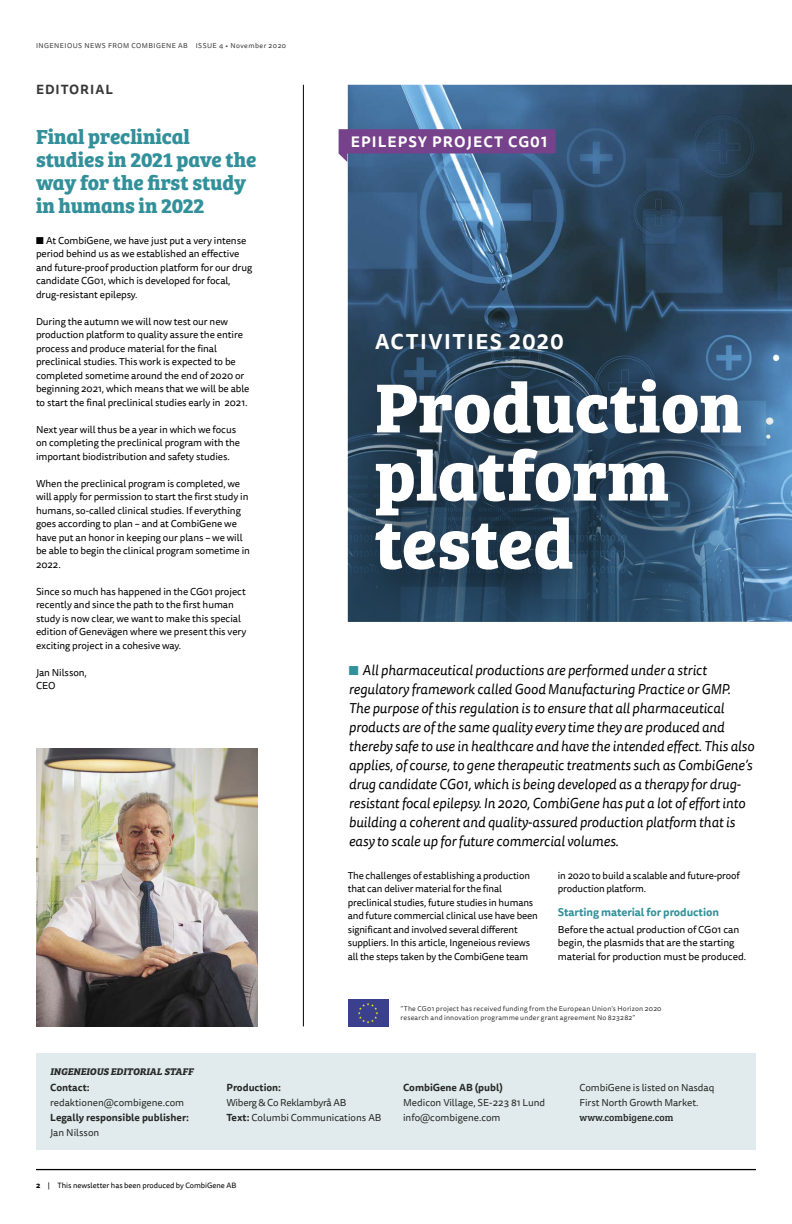
<style>
.page{position:relative;width:792px;height:1224px;background:#fff}
.page>*{position:absolute;margin:0;border:0;box-sizing:border-box;transform-origin:0 0}
.t1{font:700 71.8px/68.1px "Bree Serif";color:#fff}
.t2{font:700 21px/23px "Bree Serif";letter-spacing:-.005em;color:#32909a}
.t3{font:700 21px "Tisa Sans Pro";letter-spacing:.075em;color:#fff}
.t4{font:700 14.9px "Tisa Sans Pro";letter-spacing:.075em;color:#fff}
.t5{font:italic 14.2px/19px "Tisa Sans Pro";color:#000}
.t6{font:700 13px "Tisa Sans Pro";letter-spacing:.075em;color:#393939}
.t7{font:700 11px "Tisa Sans Pro";letter-spacing:-.005em;color:#32909a}
.t8{font:10px/13.5px "Tisa Sans Pro";letter-spacing:-.005em;color:#000}
.t9{font:10px/15px "Tisa Sans Pro";letter-spacing:-.005em;color:#292929}
.t10{font:700 10px "Tisa Sans Pro";color:#292929}
.t11{font:italic 700 10px "Bree Serif";color:#292929}
.t12{font:10px "Bree Serif";color:#292929}
.t13{font:7.6px "Tisa Sans Pro";color:#000}
.t14{font:7px/9px "Tisa Sans Pro";letter-spacing:.03em;color:#393939}
.t15{font:7px "Tisa Sans Pro";letter-spacing:.065em;color:#393939}
.s1{color:#32909a}
.s2{font-weight:700}
</style>
<div class="page">
<img style="left:348px;top:85px;width:444px;height:262px">
<svg style="left:348px;top:285px;width:443px;height:62px;background:#2d4964"></svg>
<div style="left:350px;top:305px;width:257px;height:89px;background:#000;opacity:.7"></div>
<hr style="left:303px;top:85px;width:1px;height:941px;background:#000">
<img style="left:36px;top:748px;width:221px;height:278px">
<div style="left:343px;top:347px;width:449px;height:278px;background:#000;opacity:.7"></div>
<svg style="left:339px;top:129px;width:217px;height:33px;background:#6a4e8f"></svg>
<div style="left:36px;top:1053px;width:720px;height:97px;background:#e1ebed"></div>
<div style="left:348px;top:999px;width:40px;height:28px;background:#3a408e"></div>
<svg style="left:358px;top:1003px;width:20px;height:20px"></svg>
<hr style="left:36px;top:1169px;width:720px;height:1px;background:#000">
<p class="t15" style="left:36px;top:41px;width:252px">INGENEIOUS NEWS FROM COMBIGENE AB ISSUE 4 • November 2020</p>
<h3 class="t6" style="left:36px;top:80px;width:78px">EDITORIAL</h3>
<h2 class="t2" style="left:36px;top:124px;width:222px">Final preclinical studies in 2021 pave the way for the first study in humans in 2022</h2>
<p class="t8" style="left:36px;top:234px;width:218px">■ At CombiGene, we have just put a very intense period behind us as we established an effective and future-proof production platform for our drug candidate CG01, which is developed for focal, drug-resistant epilepsy.</p>
<p class="t8" style="left:36px;top:315px;width:215px">During the autumn we will now test our new production platform to quality assure the entire process and produce material for the final preclinical studies. This work is expected to be completed sometime around the end of 2020 or beginning 2021, which means that we will be able to start the final preclinical studies early in 2021.</p>
<p class="t8" style="left:36px;top:423px;width:206px">Next year will thus be a year in which we focus on completing the preclinical program with the important biodistribution and safety studies.</p>
<p class="t8" style="left:36px;top:477px;width:216px">When the preclinical program is completed, we will apply for permission to start the first study in humans, so-called clinical studies. If everything goes according to plan – and at CombiGene we have put an honor in keeping our plans – we will be able to begin the clinical program sometime in 2022.</p>
<p class="t8" style="left:36px;top:585px;width:212px">Since so much has happened in the CG01 project recently and since the path to the first human study is now clear, we want to make this special edition of Genevägen where we present this very exciting project in a cohesive way.</p>
<p class="t8" style="left:36px;top:666px;width:52px">Jan Nilsson,<br>CEO</p>
<p class="t11" style="left:50px;top:1063px;width:145px">INGENEIOUS EDITORIAL STAFF</p>
<h3 class="t4" style="left:351px;top:130px;width:198px">EPILEPSY PROJECT CG01</h3>
<h2 class="t3" style="left:375px;top:326px;width:190px">ACTIVITIES 2020</h2>
<h1 class="t1" style="left:375px;top:369px;width:369px">Production platform tested</h1>
<p class="t5" style="left:349px;top:661px;width:407px"><span class="s1">■</span> All pharmaceutical productions are performed under a strict regulatory framework called Good Manufacturing Practice or GMP.<br>The purpose of this regulation is to ensure that all pharmaceutical products are of the same quality every time they are produced and thereby safe to use in healthcare and have the intended effect. This also applies, of course, to gene therapeutic treatments such as CombiGene’s drug candidate CG01, which is being developed as a therapy for drug&shy;resistant focal epilepsy. In 2020, CombiGene has put a lot of effort into building a coherent and quality-assured production platform that is easy to scale up for future commercial volumes.</p>
<p class="t8" style="left:348px;top:869px;width:192px">The challenges of establishing a production that can deliver material for the final preclinical studies, future studies in humans and future commercial clinical use have been significant and involved several different suppliers. In this article, Ingeneious reviews all the steps taken by the CombiGene team</p>
<p class="t8" style="left:558px;top:869px;width:183px">in 2020 to build a scalable and future-proof production platform.</p>
<p class="t7" style="left:558px;top:904px;width:163px">Starting material for production</p>
<p class="t8" style="left:558px;top:923px;width:190px">Before the actual production of CG01 can begin, the plasmids that are the starting material for production must be produced.</p>
<p class="t14" style="left:401px;top:1004px;width:263px">“The CG01 project has received funding from the European Union’s Horizon 2020 research and innovation programme under grant agreement No 823282”</p>
<p class="t10" style="left:50px;top:1080px;width:41px">Contact:</p>
<p class="t9" style="left:50px;top:1096px;width:136px">redaktionen@combigene.com</p>
<p class="t10" style="left:50px;top:1110px;width:140px">Legally responsible publisher:</p>
<p class="t9" style="left:50px;top:1126px;width:51px">Jan Nilsson</p>
<p class="t10" style="left:227px;top:1080px;width:56px">Production:</p>
<p class="t9" style="left:227px;top:1096px;width:156px">Wiberg &amp; Co Reklambyrå AB<br><span class="s2">Text:</span> Columbi Communications AB</p>
<p class="t13" style="left:36px;top:1180px;width:202px"><span class="s2">2</span> | This newsletter has been produced by CombiGene AB</p>
<p class="t10" style="left:403px;top:1080px;width:101px">CombiGene AB (publ)</p>
<p class="t9" style="left:403px;top:1096px;width:144px">Medicon Village, SE-223 81 Lund info@combigene.com</p>
<p class="t9" style="left:580px;top:1081px;width:136px">CombiGene is listed on Nasdaq<br>First North Growth Market.</p>
<p class="t12" style="left:580px;top:1110px;width:95px">www.combigene.com</p>
</div>
